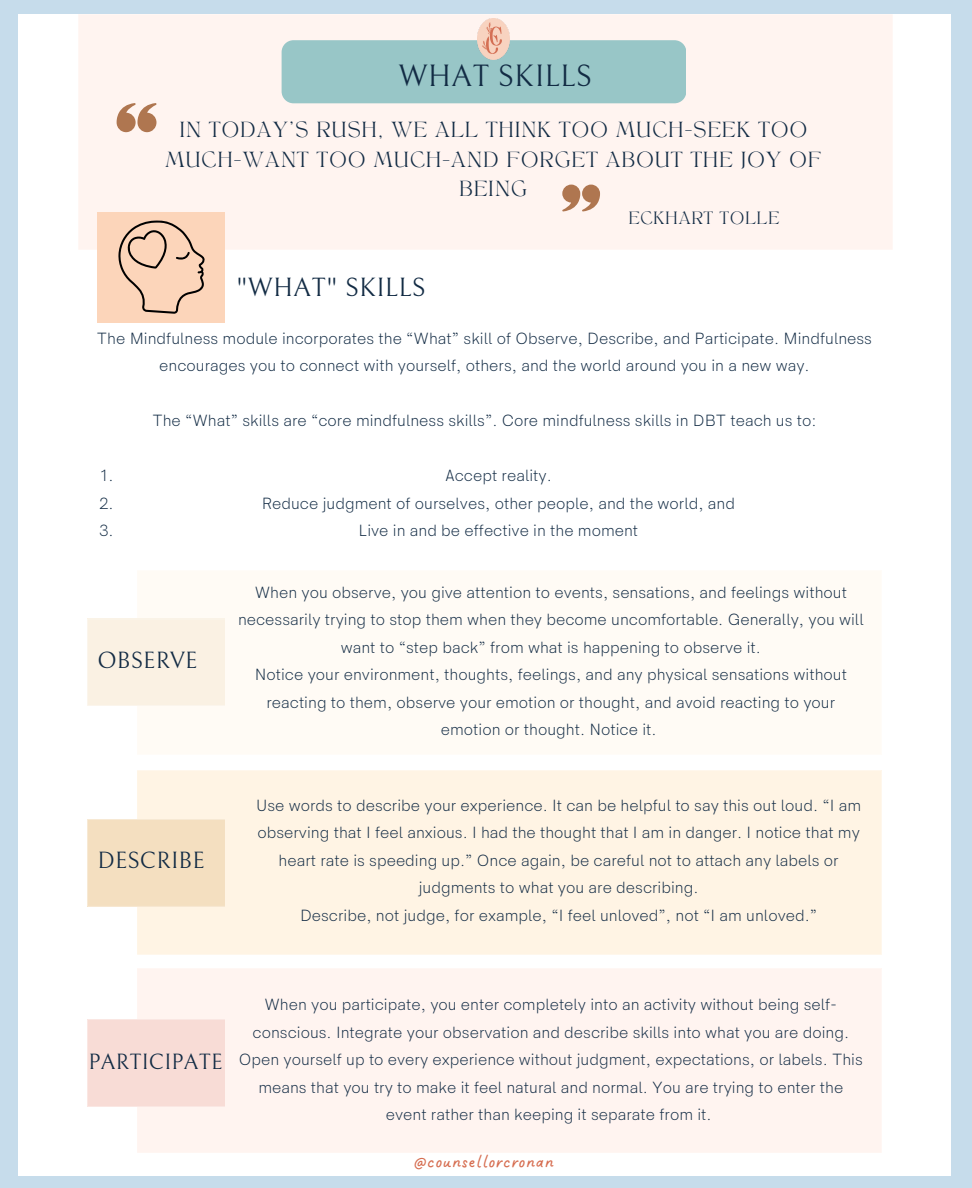
<style>
.page{position:relative;width:972px;height:1188px;background:#c6dceb}
.page>*{position:absolute;margin:0;border:0;box-sizing:border-box;transform-origin:0 0}
.t1{font:30.45px "Bellefair";letter-spacing:.01em;color:#122b44}
.t2{font:26.1px "Bellefair";letter-spacing:.01em;color:#122b44}
.t3{font:23.25px "Bellefair";letter-spacing:.01em;color:#122b44}
.t4{font:21.75px "Bellefair";letter-spacing:.01em;color:#122b44}
.t5{font:17.1px "DO Sans Slanted";color:#d66d50}
.t6{font:300 16.35px/27.5px "HK Sentiments";color:#122b44;text-align:center}
.t7{font:15.3px/29.7px "TANAEGEAN";letter-spacing:.085em;color:#122b44;text-align:center}
.t8{font:12.45px "TANAEGEAN";letter-spacing:.085em;color:#122b44}
</style>
<div class="page">
<div style="left:19px;top:14px;width:932px;height:1162px;background:#fff"></div>
<div style="left:78px;top:14px;width:815px;height:236px;background:#fff4f0"></div>
<div style="left:282px;top:40px;width:404px;height:63px;background:#98c6c7;border-radius:12px"></div>
<img style="left:477px;top:19px;width:33px;height:40px">
<svg style="left:117px;top:103px;width:40px;height:29px"></svg>
<svg style="left:562px;top:185px;width:38px;height:27px"></svg>
<div style="left:97px;top:212px;width:128px;height:110px;background:#fcd5ba"></div>
<svg style="left:118px;top:220px;width:87px;height:94px"></svg>
<div style="left:137px;top:570px;width:745px;height:185px;background:#fffbf5"></div>
<div style="left:137px;top:770px;width:745px;height:185px;background:#fff4e4"></div>
<div style="left:137px;top:969px;width:745px;height:184px;background:#fff4f0"></div>
<div style="left:87px;top:619px;width:138px;height:87px;background:#faf1e3"></div>
<div style="left:87px;top:819px;width:138px;height:87px;background:#f4dfc0"></div>
<div style="left:87px;top:1020px;width:138px;height:87px;background:#f8dcd6"></div>
<p class="t1" style="left:398px;top:59px;width:195px">WHAT SKILLS</p>
<p class="t7" style="left:165px;top:117px;width:657px">IN TODAY’S RUSH, WE ALL THINK TOO MUCH-SEEK TOO<br>MUCH-WANT TOO MUCH-AND FORGET ABOUT THE JOY OF<br>BEING</p>
<p class="t2" style="left:236px;top:274px;width:191px">"WHAT" SKILLS</p>
<p class="t8" style="left:629px;top:211px;width:152px">ECKHART TOLLE</p>
<p class="t6" style="left:97px;top:325px;width:777px">The Mindfulness module incorporates the “What” skill of Observe, Describe, and Participate. Mindfulness encourages you to connect with yourself, others, and the world around you in a new way.</p>
<p class="t6" style="left:152px;top:407px;width:666px">The “What” skills are “core mindfulness skills”. Core mindfulness skills in DBT teach us to:</p>
<p class="t6" style="left:99px;top:462px;width:16px;text-align:justify">1.<br>2.<br>3.</p>
<p class="t3" style="left:97px;top:647px;width:101px">OBSERVE</p>
<p class="t3" style="left:97px;top:848px;width:109px">DESCRIBE</p>
<p class="t6" style="left:445px;top:462px;width:108px">Accept reality.</p>
<p class="t6" style="left:262px;top:490px;width:475px">Reduce judgment of ourselves, other people, and the world, and</p>
<p class="t6" style="left:359px;top:518px;width:281px">Live in and be effective in the moment</p>
<p class="t6" style="left:238px;top:579px;width:627px">When you observe, you give attention to events, sensations, and feelings without necessarily trying to stop them when they become uncomfortable. Generally, you will want to “step back” from what is happening to observe it.</p>
<p class="t6" style="left:255px;top:662px;width:594px">Notice your environment, thoughts, feelings, and any physical sensations without reacting to them, observe your emotion or thought, and avoid reacting to your emotion or thought. Notice it.</p>
<p class="t6" style="left:256px;top:792px;width:607px">Use words to describe your experience. It can be helpful to say this out loud. “I am observing that I feel anxious. I had the thought that I am in danger. I notice that my heart rate is speeding up.” Once again, be careful not to attach any labels or judgments to what you are describing.</p>
<p class="t6" style="left:300px;top:902px;width:519px">Describe, not judge, for example, “I feel unloved”, not “I am unloved.”</p>
<p class="t4" style="left:88px;top:1050px;width:136px">PARTICIPATE</p>
<p class="t6" style="left:239px;top:991px;width:626px">When you participate, you enter completely into an activity without being self&shy;conscious. Integrate your observation and describe skills into what you are doing.<br>Open yourself up to every experience without judgment, expectations, or labels. This means that you try to make it feel natural and normal. You are trying to enter the event rather than keeping it separate from it.</p>
<p class="t5" style="left:413px;top:1152px;width:143px">@counsellorcronan</p>
</div>
